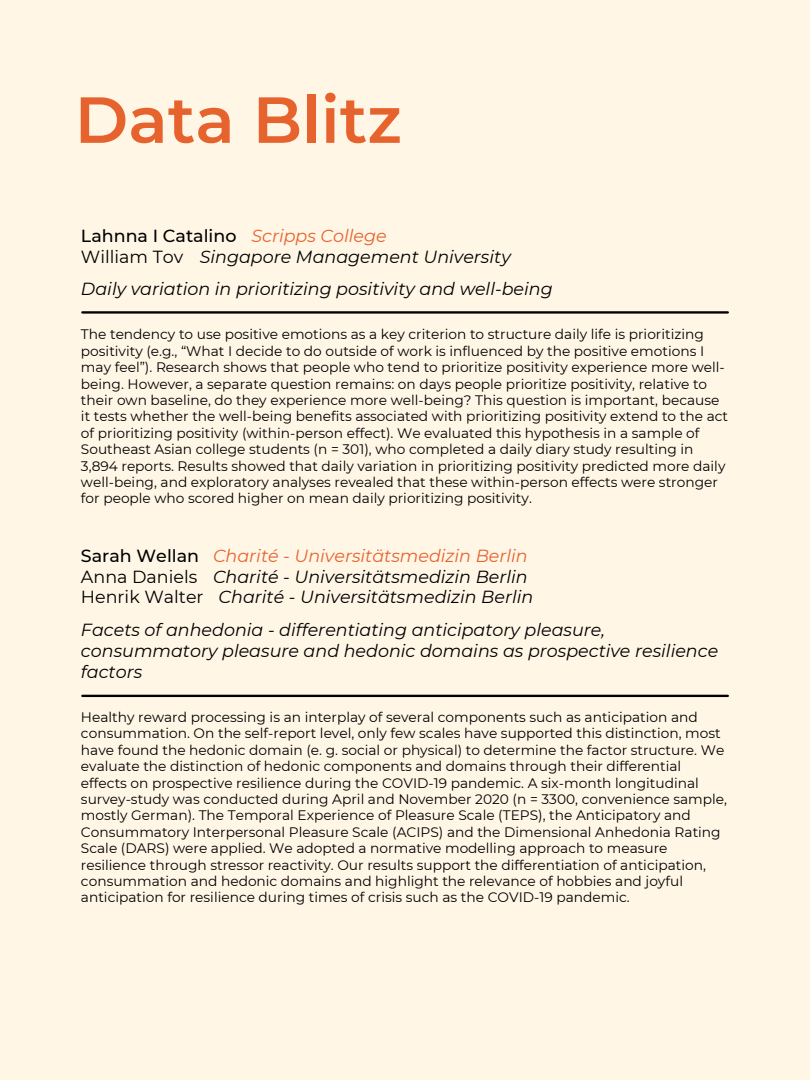
<style>
.page{position:relative;width:810px;height:1080px;background:#fff6e6}
.page>*{position:absolute;margin:0;border:0;box-sizing:border-box;transform-origin:0 0}
.t1{font:600 65px "Montserrat";color:#e7632e}
.t2{font:italic 17.5px/20.6px "Montserrat";color:#000}
.t3{font:italic 17.5px "Montserrat";color:#e7632e}
.t4{font:17.5px "Montserrat";color:#000}
.t5{font:500 17.5px "Montserrat";color:#000}
.t6{font:13.75px/16.4px "Montserrat";color:#000}
</style>
<div class="page">
<hr style="left:82px;top:311px;width:646px;height:3px;background:#000">
<hr style="left:82px;top:695px;width:646px;height:2px;background:#000">
<p class="t1" style="left:75px;top:80px;width:329px">Data Blitz</p>
<p class="t5" style="left:81px;top:225px;width:157px">Lahnna I Catalino</p>
<p class="t4" style="left:81px;top:246px;width:104px">William Tov</p>
<p class="t3" style="left:251px;top:225px;width:137px">Scripps College</p>
<p class="t2" style="left:81px;top:278px;width:473px">Daily variation in prioritizing positivity and well-being</p>
<p class="t6" style="left:81px;top:326px;width:649px">The tendency to use positive emotions as a key criterion to structure daily life is prioritizing positivity (e.g., “What I decide to do outside of work is influenced by the positive emotions I may feel”). Research shows that people who tend to prioritize positivity experience more well&shy;being. However, a separate question remains: on days people prioritize positivity, relative to their own baseline, do they experience more well-being? This question is important, because it tests whether the well-being benefits associated with prioritizing positivity extend to the act of prioritizing positivity (within-person effect). We evaluated this hypothesis in a sample of Southeast Asian college students (n = 301), who completed a daily diary study resulting in 3,894 reports. Results showed that daily variation in prioritizing positivity predicted more daily well-being, and exploratory analyses revealed that these within-person effects were stronger for people who scored higher on mean daily prioritizing positivity.</p>
<p class="t2" style="left:200px;top:246px;width:313px">Singapore Management University</p>
<p class="t5" style="left:81px;top:545px;width:120px">Sarah Wellan</p>
<p class="t4" style="left:81px;top:566px;width:118px">Anna Daniels</p>
<p class="t4" style="left:81px;top:586px;width:124px">Henrik Walter</p>
<p class="t2" style="left:81px;top:620px;width:639px">Facets of anhedonia - differentiating anticipatory pleasure, consummatory pleasure and hedonic domains as prospective resilience factors</p>
<p class="t3" style="left:213px;top:545px;width:316px">Charité - Universitätsmedizin Berlin</p>
<p class="t2" style="left:213px;top:566px;width:316px">Charité - Universitätsmedizin Berlin</p>
<p class="t2" style="left:219px;top:587px;width:316px">Charité - Universitätsmedizin Berlin</p>
<p class="t6" style="left:81px;top:709px;width:648px">Healthy reward processing is an interplay of several components such as anticipation and consummation. On the self-report level, only few scales have supported this distinction, most have found the hedonic domain (e. g. social or physical) to determine the factor structure. We evaluate the distinction of hedonic components and domains through their differential effects on prospective resilience during the COVID-19 pandemic. A six-month longitudinal survey-study was conducted during April and November 2020 (n = 3300, convenience sample, mostly German). The Temporal Experience of Pleasure Scale (TEPS), the Anticipatory and Consummatory Interpersonal Pleasure Scale (ACIPS) and the Dimensional Anhedonia Rating Scale (DARS) were applied. We adopted a normative modelling approach to measure resilience through stressor reactivity. Our results support the differentiation of anticipation, consummation and hedonic domains and highlight the relevance of hobbies and joyful anticipation for resilience during times of crisis such as the COVID-19 pandemic.</p>
</div>
